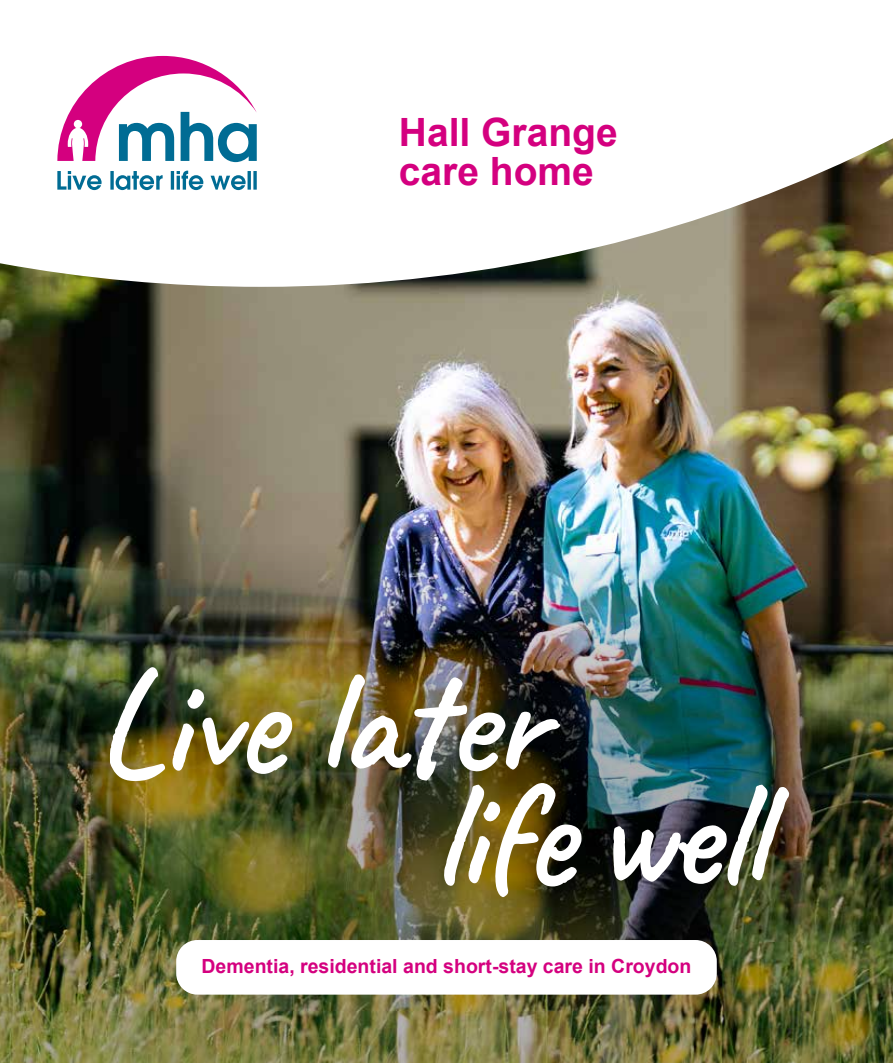
<style>
.page{position:relative;width:893px;height:1063px;background:#fff}
.page>*{position:absolute;margin:0;border:0;box-sizing:border-box;transform-origin:0 0}
.t1{font:151.5px/112.5px "Caveat";letter-spacing:-.02em;color:#fff}
.t2{font:700 39px/39px "Arial";color:#d4007f}
.t3{font:700 19.5px "Arial";color:#d4007f}
</style>
<div class="page">
<img style="left:0;top:138px;width:893px;height:393px">
<img style="left:0;top:531px;width:893px;height:532px">
<div style="left:176px;top:940px;width:541px;height:55px;background:#fff;border-radius:21px"></div>
<svg style="left:57px;top:171px;width:200px;height:19px"></svg>
<svg style="left:57px;top:56px;width:200px;height:106px"></svg>
<h2 class="t2" style="left:399px;top:114px;width:220px">Hall Grange care home</h2>
<h1 class="t1" style="left:431px;top:666px;width:335px;text-indent:-336px">Live later<br>life well</h1>
<p class="t3" style="left:202px;top:953px;width:491px">Dementia, residential and short-stay care in Croydon</p>
</div>
